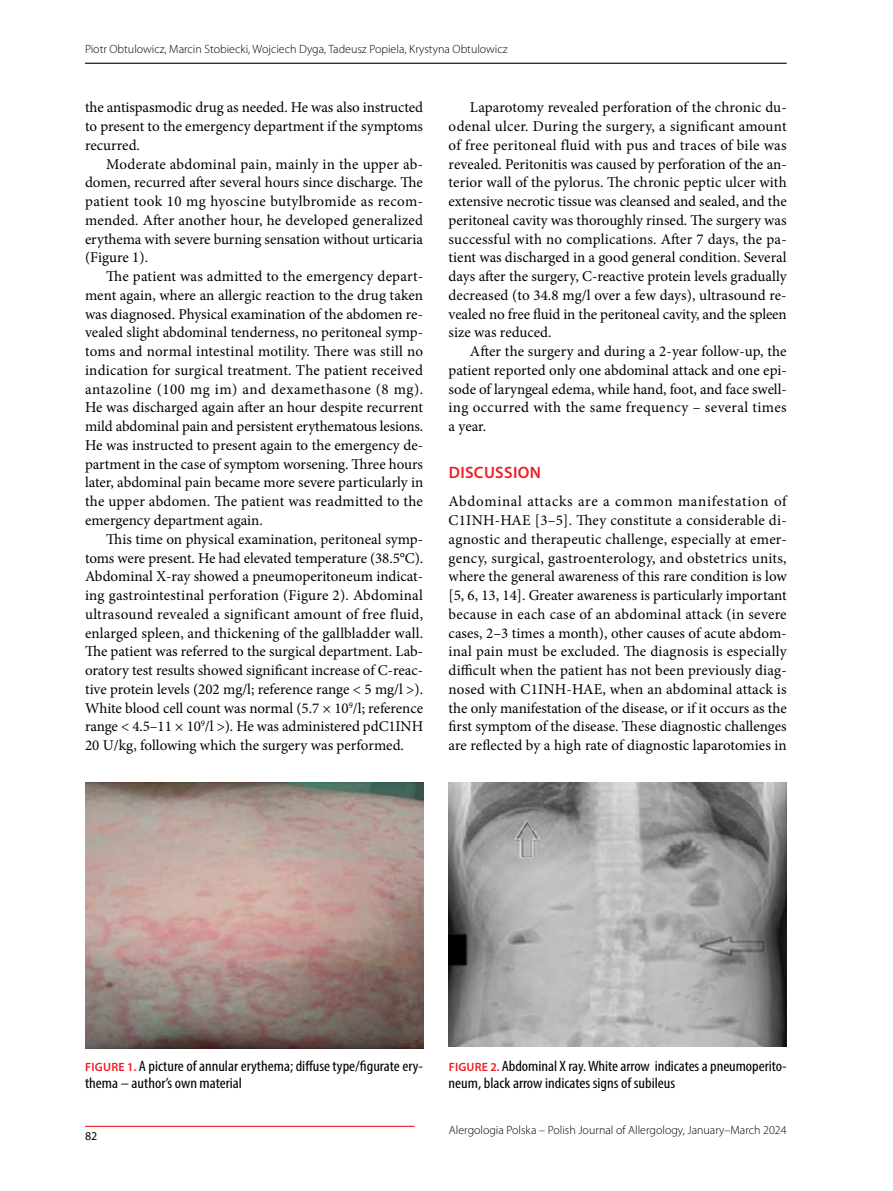
<style>
.page{position:relative;width:893px;height:1191px;background:#fff}
.page>*{position:absolute;margin:0;border:0;box-sizing:border-box;transform-origin:0 0}
.t1{font:600 16.5px "Myriad Pro";letter-spacing:.02em;color:#ed1d24}
.t2{font:15px/18.8px "Minion Pro";color:#000;text-align:justify}
.t3{font:condensed 15px/16.5px "Myriad Pro";color:#000;scale:1.1 1}
.t4{font:300 12px "Myriad Pro";color:#000}
.t5{font:12px "Myriad Pro";color:#000}
.s1{font-weight:600;font-stretch:normal;font-size:12px;color:#ed1d24}
</style>
<div class="page">
<hr style="left:85px;top:1125px;width:330px;height:1px;background:#ed1d24">
<hr style="left:85px;top:63px;width:702px;height:1px;background:#000">
<img style="left:85px;top:782px;width:338px;height:266px">
<img style="left:449px;top:782px;width:338px;height:264px">
<p class="t4" style="left:85px;top:42px;width:424px">Piotr Obtulowicz, Marcin Stobiecki, Wojciech Dyga, Tadeusz Popiela, Krystyna Obtulowicz</p>
<p class="t2" style="left:85px;top:98px;width:340px">the antispasmodic drug as needed. He was also instructed to present to the emergency department if the symptoms recurred.</p>
<p class="t2" style="left:85px;top:154px;width:340px;text-indent:21px">Moderate abdominal pain, mainly in the upper ab&shy;domen, recurred after several hours since discharge. The patient took 10 mg hyoscine butylbromide as recom&shy;mended. After another hour, he developed generalized erythema with severe burning sensation without urticaria (Figure 1).</p>
<p class="t2" style="left:85px;top:267px;width:340px;text-indent:21px">The patient was admitted to the emergency depart&shy;ment again, where an allergic reaction to the drug taken was diagnosed. Physical examination of the abdomen re&shy;vealed slight abdominal tenderness, no peritoneal symp&shy;toms and normal intestinal motility. There was still no indication for surgical treatment. The patient received antazoline (100 mg im) and dexamethasone (8 mg).<br>He was discharged again after an hour despite recurrent mild abdominal pain and persistent erythematous lesions.<br>He was instructed to present again to the emergency de&shy;partment in the case of symptom worsening. Three hours later, abdominal pain became more severe particularly in the upper abdomen. The patient was readmitted to the emergency department again.</p>
<p class="t2" style="left:85px;top:529px;width:340px;text-indent:21px">This time on physical examination, peritoneal symp&shy;toms were present. He had elevated temperature (38.5°C).<br>Abdominal X-ray showed a pneumoperitoneum indicat&shy;ing gastrointestinal perforation (Figure 2). Abdominal ultrasound revealed a significant amount of free fluid, enlarged spleen, and thickening of the gallbladder wall.<br>The patient was referred to the surgical department. Lab&shy;oratory test results showed significant increase of C-reac&shy;tive protein levels (202 mg/l; reference range &lt; 5 mg/l &gt;).<br>White blood cell count was normal (5.7 × 10<sup>9</sup>/l; reference range &lt; 4.5–11 × 10<sup>9</sup>/l &gt;). He was administered pdC1INH 20 U/kg, following which the surgery was performed.</p>
<p class="t2" style="left:449px;top:98px;width:340px;text-indent:21px">Laparotomy revealed perforation of the chronic du&shy;odenal ulcer. During the surgery, a significant amount of free peritoneal fluid with pus and traces of bile was revealed. Peritonitis was caused by perforation of the an&shy;terior wall of the pylorus. The chronic peptic ulcer with extensive necrotic tissue was cleansed and sealed, and the peritoneal cavity was thoroughly rinsed. The surgery was successful with no complications. After 7 days, the pa&shy;tient was discharged in a good general condition. Several days after the surgery, C-reactive protein levels gradually decreased (to 34.8 mg/l over a few days), ultrasound re&shy;vealed no free fluid in the peritoneal cavity, and the spleen size was reduced.</p>
<p class="t2" style="left:449px;top:342px;width:340px;text-indent:21px">After the surgery and during a 2-year follow-up, the patient reported only one abdominal attack and one epi&shy;sode of laryngeal edema, while hand, foot, and face swell&shy;ing occurred with the same frequency – several times a year.</p>
<p class="t1" style="left:449px;top:462px;width:94px">DISCUSSION</p>
<p class="t2" style="left:449px;top:492px;width:340px">Abdominal attacks are a common manifestation of C1INH-HAE [3–5]. They constitute a considerable di&shy;agnostic and therapeutic challenge, especially at emer&shy;gency, surgical, gastroenterology, and obstetrics units, where the general awareness of this rare condition is low [5, 6, 13, 14]. Greater awareness is particularly important because in each case of an abdominal attack (in severe cases, 2–3 times a month), other causes of acute abdom&shy;inal pain must be excluded. The diagnosis is especially difficult when the patient has not been previously diag&shy;nosed with C1INH-HAE, when an abdominal attack is the only manifestation of the disease, or if it occurs as the first symptom of the disease. These diagnostic challenges are reflected by a high rate of diagnostic laparotomies in</p>
<p class="t3" style="left:85px;top:1057px;width:309px"><span class="s1">FI GURE 1.</span> A picture of annular erythema; diffuse type/figurate ery&shy;thema – author’s own material</p>
<p class="t3" style="left:449px;top:1057px;width:309px"><span class="s1">FI GURE 2.</span> Abdominal X ray. White arrow indicates a pneumoperito&shy;neum, black arrow indicates signs of subileus</p>
<p class="t5" style="left:85px;top:1128px;width:14px">82</p>
<p class="t4" style="left:449px;top:1123px;width:339px">Alergologia Polska – Polish Journal of Allergology, January–March 2024</p>
</div>
